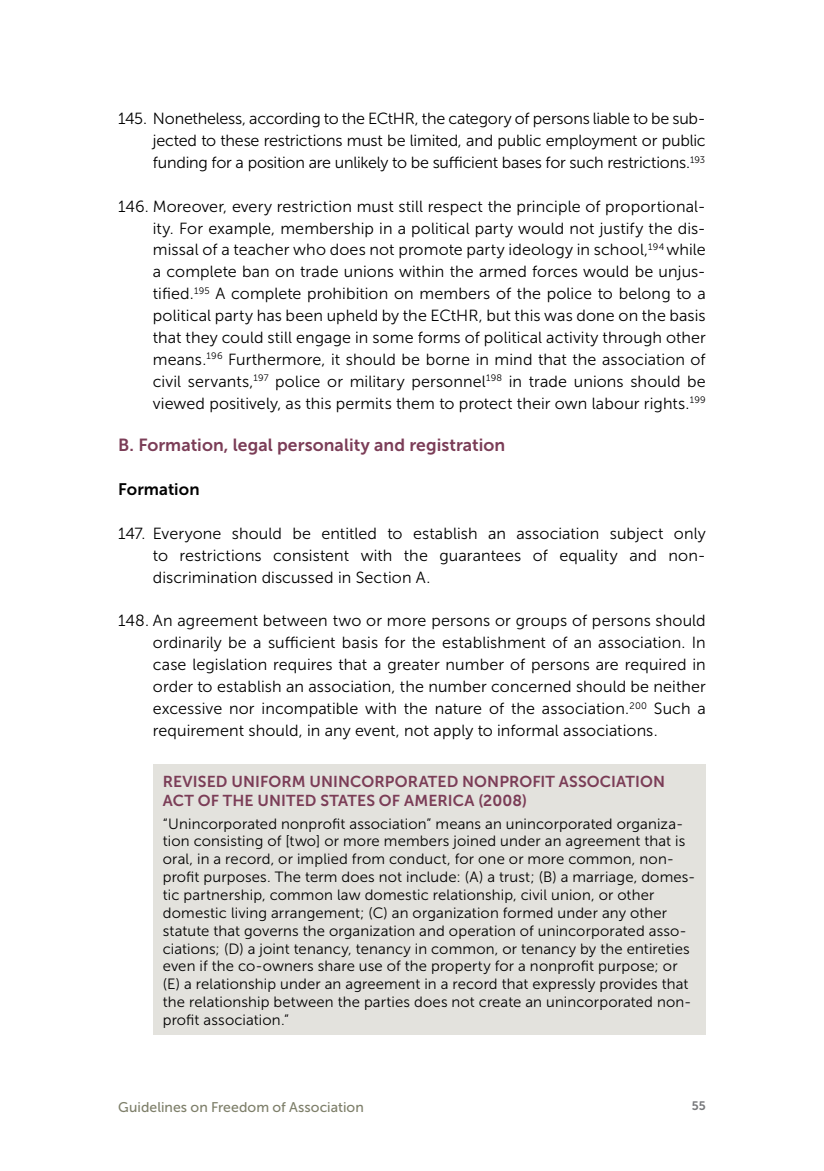
<style>
.page{position:relative;width:824px;height:1171px;background:#fff}
.page>*{position:absolute;margin:0;border:0;box-sizing:border-box;transform-origin:0 0}
._1_1_style{font:17.5px "Museo Sans 700";letter-spacing:.005em;color:#7b3d57}
._1_2_style{font:16.62px "Museo Sans 700";letter-spacing:.005em;color:#000}
.numbered_list{font:16.1px/21.9px "Museo Sans 300";letter-spacing:.005em;color:#000;text-align:justify}
.box_title{font:15.75px/19.2px "Museo Sans 700";letter-spacing:.005em;color:#7b3d57}
.box_copy{font:14.88px/17.8px "Museo Sans 300";letter-spacing:.01em;color:#000}
.t1{font:14px "Museo Sans 500";letter-spacing:.005em;color:#7e7f6a}
.t2{font:12.25px "Museo Sans 700";color:#77787b}
</style>
<div class="page">
<div style="left:153px;top:765px;width:552px;height:270px;background:#e3e2dd"></div>
<p class="numbered_list" style="left:153px;top:108px;width:554px;text-indent:-35px">145. Nonetheless, according to the ECtHR, the category of persons liable to be sub&shy;jected to these restrictions must be limited, and public employment or public funding for a position are unlikely to be sufficient bases for such restrictions.<sup>193</sup></p>
<p class="numbered_list" style="left:153px;top:195px;width:554px;text-indent:-35px">146. Moreover, every restriction must still respect the principle of proportional&shy;ity. For example, membership in a political party would not justify the dis&shy;missal of a teacher who does not promote party ideology in school,<sup>194</sup> while a complete ban on trade unions within the armed forces would be unjus&shy;tified.<sup>195</sup> A complete prohibition on members of the police to belong to a political party has been upheld by the ECtHR, but this was done on the basis that they could still engage in some forms of political activity through other means.<sup>196</sup> Furthermore, it should be borne in mind that the association of civil servants,<sup>197</sup> police or military personnel<sup>198</sup> in trade unions should be viewed positively, as this permits them to protect their own labour rights.<sup>199</sup></p>
<p class="_1_1_style" style="left:118px;top:436px;width:388px">B. Formation, legal personality and registration</p>
<p class="_1_2_style" style="left:118px;top:480px;width:83px">Formation</p>
<p class="numbered_list" style="left:153px;top:522px;width:554px;text-indent:-35px">147. Everyone should be entitled to establish an association subject only to restrictions consistent with the guarantees of equality and non&shy;discrimination discussed in Section A.</p>
<p class="numbered_list" style="left:153px;top:610px;width:554px;text-indent:-35px">148. An agreement between two or more persons or groups of persons should ordinarily be a sufficient basis for the establishment of an association. In case legislation requires that a greater number of persons are required in order to establish an association, the number concerned should be neither excessive nor incompatible with the nature of the association.<sup>200</sup> Such a requirement should, in any event, not apply to informal associations.</p>
<p class="box_title" style="left:163px;top:771px;width:503px">REVISED UNIFORM UNINCORPORATED NONPROFIT ASSOCIATION<br>ACT OF THE UNITED STATES OF AMERICA (2008)</p>
<p class="box_copy" style="left:163px;top:814px;width:534px">“Unincorporated nonprofit association” means an unincorporated organiza&shy;tion consisting of [two] or more members joined under an agreement that is oral, in a record, or implied from conduct, for one or more common, non&shy;profit purposes. The term does not include: (A) a trust; (B) a marriage, domes&shy;tic partnership, common law domestic relationship, civil union, or other domestic living arrangement; (C) an organization formed under any other statute that governs the organization and operation of unincorporated asso&shy;ciations; (D) a joint tenancy, tenancy in common, or tenancy by the entireties even if the co-owners share use of the property for a nonprofit purpose; or (E) a relationship under an agreement in a record that expressly provides that the relationship between the parties does not create an unincorporated non&shy;profit association.”</p>
<p class="t1" style="left:118px;top:1099px;width:247px">Guidelines on Freedom of Association</p>
<p class="t2" style="left:691px;top:1099px;width:16px">55</p>
</div>
